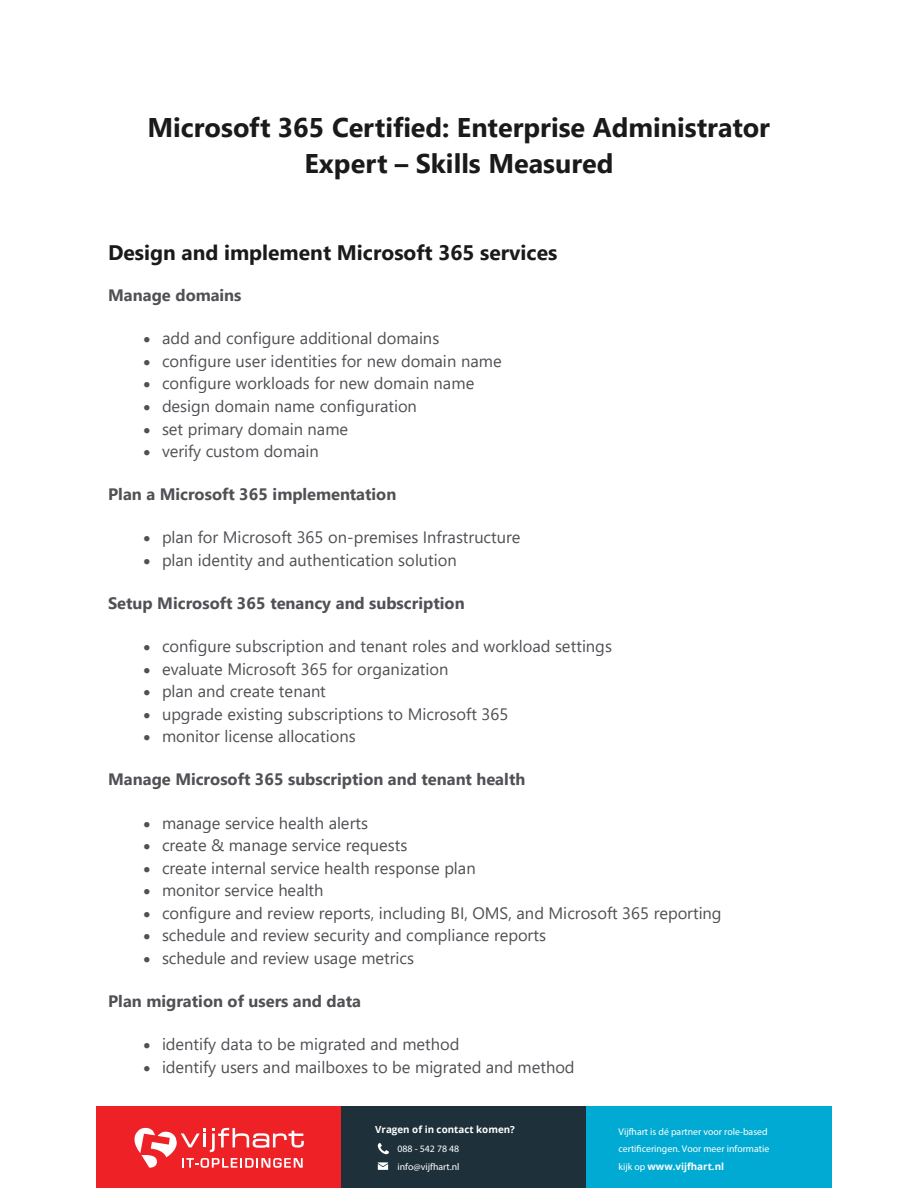
<style>
.page{position:relative;width:918px;height:1188px;background:#fff}
.page>*{position:absolute;margin:0;border:0;box-sizing:border-box;transform-origin:0 0}
.t1{font:700 27px/36px "Segoe UI";color:#1a1a1a;text-align:center}
.t2{font:700 21px "Segoe UI";color:#1a1a1a}
.t3{font:16.5px "Segoe UI";color:#505055}
.t4{font:700 16.5px "Segoe UI";color:#505055}
.t5{font:9.75px/17.5px "Myriad Pro";color:#fff}
.t6{font:700 9.75px "Open Sans";color:#fff}
.s1{font-family:"Myriad Pro";font-weight:400}
</style>
<div class="page">
<div style="left:96px;top:1107px;width:245px;height:81px;background:#ee2127"></div>
<div style="left:341px;top:1107px;width:246px;height:81px;background:#1e313a"></div>
<div style="left:587px;top:1107px;width:245px;height:81px;background:#00aad2"></div>
<svg style="left:378px;top:1162px;width:10px;height:8px"></svg>
<svg style="left:378px;top:1143px;width:11px;height:11px"></svg>
<svg style="left:134px;top:1127px;width:170px;height:41px"></svg>
<h1 class="t1" style="left:147px;top:107px;width:624px">Microsoft 365 Certified: Enterprise Administrator<br>Expert – Skills Measured</h1>
<p class="t2" style="left:108px;top:233px;width:451px">Design and implement Microsoft 365 services</p>
<p class="t4" style="left:108px;top:280px;width:135px">Manage domains</p>
<p class="t3" style="left:143px;top:323px;width:298px">• add and configure additional domains</p>
<p class="t3" style="left:143px;top:346px;width:360px">• configure user identities for new domain name</p>
<p class="t3" style="left:143px;top:368px;width:333px">• configure workloads for new domain name</p>
<p class="t3" style="left:143px;top:391px;width:275px">• design domain name configuration</p>
<p class="t3" style="left:143px;top:413px;width:206px">• set primary domain name</p>
<p class="t3" style="left:143px;top:436px;width:177px">• verify custom domain</p>
<p class="t4" style="left:108px;top:478px;width:290px">Plan a Microsoft 365 implementation</p>
<p class="t3" style="left:143px;top:522px;width:379px">• plan for Microsoft 365 on-premises Infrastructure</p>
<p class="t3" style="left:143px;top:545px;width:315px">• plan identity and authentication solution</p>
<p class="t4" style="left:108px;top:587px;width:358px">Setup Microsoft 365 tenancy and subscription</p>
<p class="t3" style="left:143px;top:631px;width:470px">• configure subscription and tenant roles and workload settings</p>
<p class="t3" style="left:143px;top:653px;width:306px">• evaluate Microsoft 365 for organization</p>
<p class="t3" style="left:143px;top:676px;width:184px">• plan and create tenant</p>
<p class="t3" style="left:143px;top:698px;width:366px">• upgrade existing subscriptions to Microsoft 365</p>
<p class="t3" style="left:143px;top:721px;width:214px">• monitor license allocations</p>
<p class="t4" style="left:108px;top:764px;width:419px">Manage Microsoft 365 subscription and tenant health</p>
<p class="t3" style="left:143px;top:807px;width:226px">• manage service health alerts</p>
<p class="t3" style="left:143px;top:830px;width:265px">• create &amp; manage service requests</p>
<p class="t3" style="left:143px;top:852px;width:334px">• create internal service health response plan</p>
<p class="t3" style="left:143px;top:875px;width:182px">• monitor service health</p>
<p class="t3" style="left:143px;top:897px;width:580px">• configure and review reports, including BI, OMS, and Microsoft 365 reporting</p>
<p class="t3" style="left:143px;top:920px;width:404px">• schedule and review security and compliance reports</p>
<p class="t3" style="left:143px;top:942px;width:272px">• schedule and review usage metrics</p>
<p class="t4" style="left:108px;top:985px;width:254px">Plan migration of users and data</p>
<p class="t3" style="left:143px;top:1029px;width:318px">• identify data to be migrated and method</p>
<p class="t3" style="left:143px;top:1051px;width:433px">• identify users and mailboxes to be migrated and method</p>
<p class="t6" style="left:375px;top:1122px;width:141px">Vragen of in contact komen?</p>
<p class="t5" style="left:398px;top:1140px;width:63px">088 - 542 78 48 info@vijfhart.nl</p>
<p class="t5" style="left:619px;top:1123px;width:152px">Vijfhart is dé partner voor role-based certificeringen. Voor meer informatie</p>
<p class="t6" style="left:619px;top:1160px;width:107px"><span class="s1">kijk op</span> www.vijfhart.nl</p>
</div>
